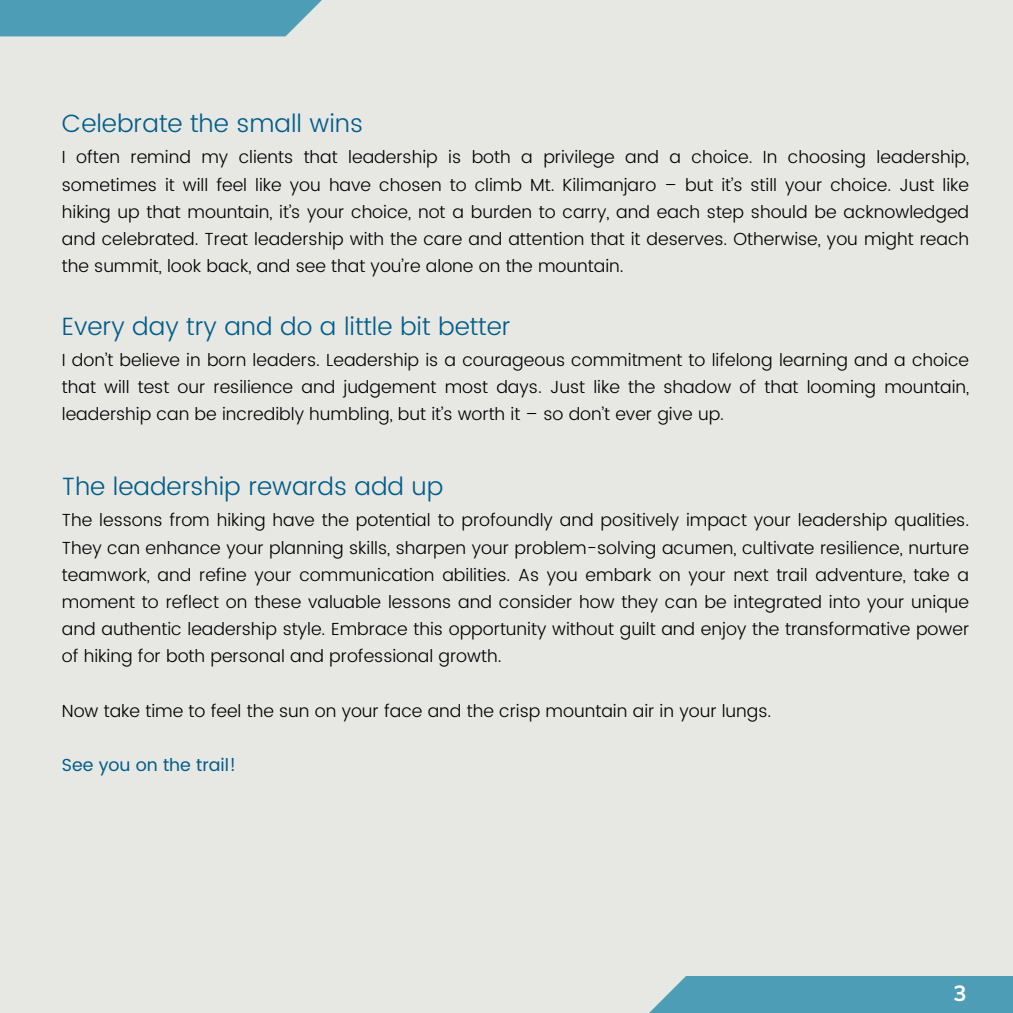
<style>
.page{position:relative;width:1013px;height:1013px;background:#fff}
.page>*{position:absolute;margin:0;border:0;box-sizing:border-box;transform-origin:0 0}
.t1{font:300 25px "Poppins";color:#005d87}
.t2{font:700 21.88px "Nunito Sans 10 pt";color:#fff}
.t3{font:300 17.5px/27.2px "Poppins";color:#000;text-align:justify}
.t4{font:17.5px "Poppins";color:#005d87}
</style>
<div class="page">
<div style="left:0;top:0;width:1012px;height:1012px;background:#e7e7e4"></div>
<div style="left:647px;top:975px;width:365px;height:37px;background:#4e9db7"></div>
<div style="left:0;top:0;width:324px;height:36px;background:#4e9db7"></div>
<h1 class="t1" style="left:62px;top:109px;width:303px">Celebrate the small wins</h1>
<h1 class="t3" style="left:62px;top:144px;width:908px">I often remind my clients that leadership is both a privilege and a choice. In choosing leadership, sometimes it will feel like you have chosen to climb Mt. Kilimanjaro – but it’s still your choice. Just like hiking up that mountain, it’s your choice, not a burden to carry, and each step should be acknowledged and celebrated. Treat leadership with the care and attention that it deserves. Otherwise, you might reach the summit, look back, and see that you’re alone on the mountain.</h1>
<h1 class="t1" style="left:62px;top:312px;width:450px">Every day try and do a little bit better</h1>
<h1 class="t3" style="left:62px;top:346px;width:908px">I don’t believe in born leaders. Leadership is a courageous commitment to lifelong learning and a choice that will test our resilience and judgement most days. Just like the shadow of that looming mountain, leadership can be incredibly humbling, but it’s worth it – so don’t ever give up.</h1>
<h1 class="t1" style="left:62px;top:472px;width:383px">The leadership rewards add up</h1>
<h1 class="t3" style="left:62px;top:507px;width:908px">The lessons from hiking have the potential to profoundly and positively impact your leadership qualities.<br>They can enhance your planning skills, sharpen your problem-solving acumen, cultivate resilience, nurture teamwork, and refine your communication abilities. As you embark on your next trail adventure, take a moment to reflect on these valuable lessons and consider how they can be integrated into your unique and authentic leadership style. Embrace this opportunity without guilt and enjoy the transformative power of hiking for both personal and professional growth.</h1>
<h1 class="t3" style="left:62px;top:697px;width:711px">Now take time to feel the sun on your face and the crisp mountain air in your lungs.</h1>
<h1 class="t4" style="left:62px;top:755px;width:176px">See you on the trail!</h1>
<p class="t2" style="left:953px;top:979px;width:15px">3</p>
</div>
